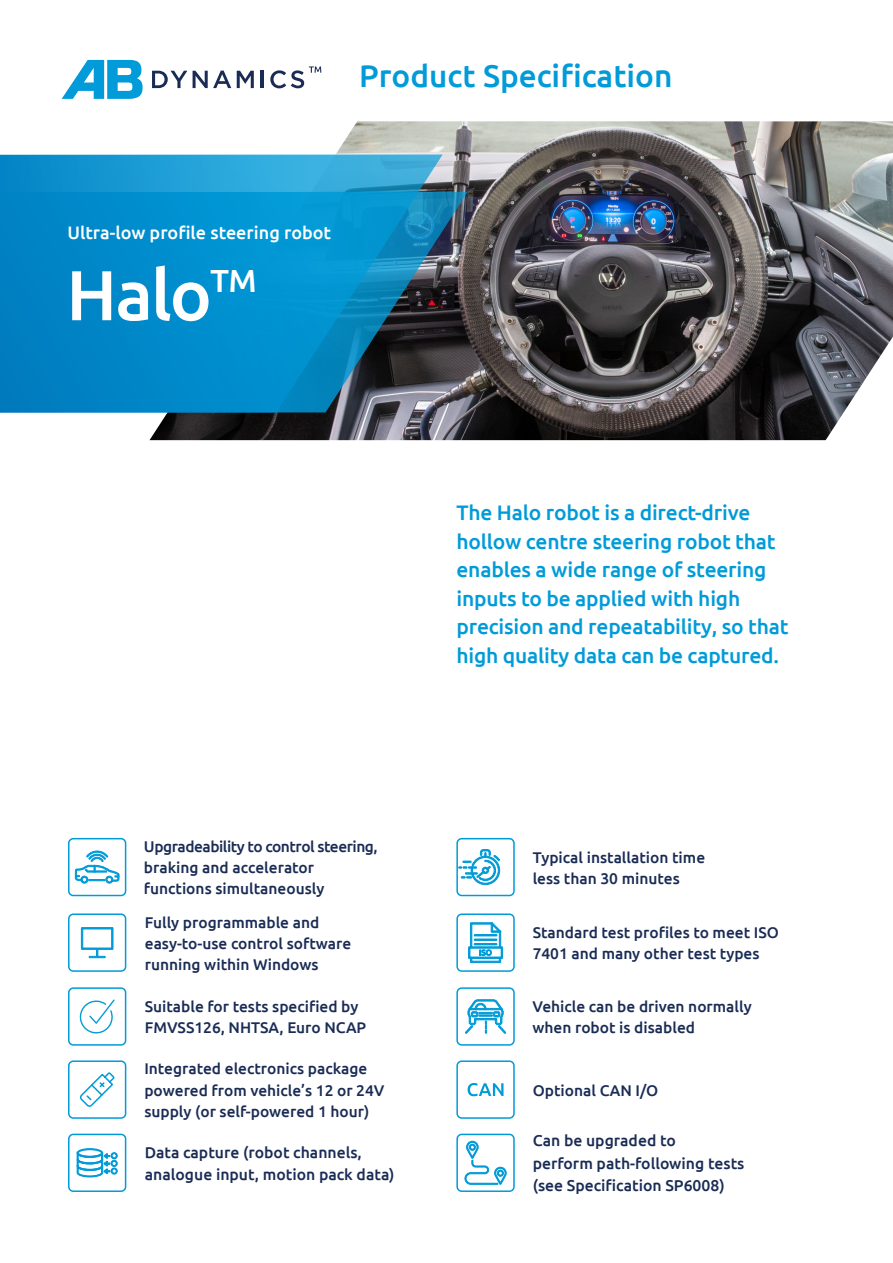
<style>
.page{position:relative;width:893px;height:1263px;background:#fff}
.page>*{position:absolute;margin:0;border:0;box-sizing:border-box;transform-origin:0 0}
.t1{font:500 70.5px "Ubuntu";color:#fff}
.t2{font:500 31.5px "Ubuntu";color:#009bd8}
.t3{font:500 21px/28.5px "Ubuntu";letter-spacing:-.01em;color:#009bd8}
.t4{font:500 18px "Ubuntu";color:#fff}
.Spec{font:500 15.75px/22.5px "Ubuntu";color:#1a2c55}
.Spec-2{font:500 15.45px/21.1px "Ubuntu";color:#1a2c55}
.Spec-3{font:500 15.45px "Ubuntu";letter-spacing:-.03em;color:#1a2c55}
</style>
<div class="page">
<img style="left:150px;top:121px;width:743px;height:319px">
<svg style="left:0;top:155px;width:443px;height:37px;background:#28a0d3"></svg>
<svg style="left:0;top:192px;width:468px;height:220px;background:#0c80b6"></svg>
<svg style="left:465px;top:1141px;width:41px;height:44px"></svg>
<svg style="left:77px;top:1148px;width:41px;height:29px"></svg>
<svg style="left:152px;top:71px;width:35px;height:17px"></svg>
<svg style="left:193px;top:71px;width:38px;height:17px"></svg>
<svg style="left:237px;top:71px;width:17px;height:17px"></svg>
<hr style="left:261px;top:71px;width:3px;height:17px;background:#1a2c55">
<svg style="left:62px;top:60px;width:81px;height:39px"></svg>
<svg style="left:270px;top:66px;width:51px;height:22px"></svg>
<div style="left:456px;top:1134px;width:59px;height:58px;border:2px solid #009bd8;border-radius:5px"></div>
<svg style="left:459px;top:849px;width:41px;height:36px"></svg>
<svg style="left:75px;top:851px;width:44px;height:32px"></svg>
<div style="left:456px;top:838px;width:59px;height:58px;border:2px solid #009bd8;border-radius:5px"></div>
<div style="left:68px;top:838px;width:58px;height:58px;border:2px solid #009bd8;border-radius:5px"></div>
<svg style="left:81px;top:927px;width:32px;height:31px"></svg>
<svg style="left:468px;top:922px;width:35px;height:41px"></svg>
<div style="left:456px;top:913px;width:59px;height:59px;border:2px solid #009bd8;border-radius:5px"></div>
<div style="left:68px;top:913px;width:58px;height:59px;border:2px solid #009bd8;border-radius:5px"></div>
<svg style="left:465px;top:999px;width:41px;height:35px"></svg>
<svg style="left:80px;top:999px;width:35px;height:34px"></svg>
<div style="left:456px;top:987px;width:59px;height:59px;border:2px solid #009bd8;border-radius:5px"></div>
<div style="left:68px;top:987px;width:58px;height:59px;border:2px solid #009bd8;border-radius:5px"></div>
<svg style="left:79px;top:1072px;width:36px;height:35px"></svg>
<svg style="left:468px;top:1083px;width:35px;height:13px"></svg>
<div style="left:456px;top:1060px;width:59px;height:59px;border:2px solid #009bd8;border-radius:5px"></div>
<div style="left:68px;top:1060px;width:58px;height:59px;border:2px solid #009bd8;border-radius:5px"></div>
<div style="left:68px;top:1134px;width:58px;height:58px;border:2px solid #009bd8;border-radius:5px"></div>
<p class="t2" style="left:359px;top:56px;width:315px">Product Specification</p>
<p class="t4" style="left:67px;top:221px;width:265px">Ultra-low profile steering robot</p>
<p class="t1" style="left:66px;top:251px;width:192px">Halo<sup>TM</sup></p>
<p class="t3" style="left:456px;top:498px;width:295px">The Halo robot is a direct-drive</p>
<p class="t3" style="left:456px;top:526px;width:321px">hollow centre steering robot that enables a wide range of steering</p>
<p class="t3" style="left:456px;top:583px;width:285px">inputs to be applied with high</p>
<p class="t3" style="left:456px;top:612px;width:334px">precision and repeatability, so that</p>
<p class="t3" style="left:456px;top:640px;width:324px">high quality data can be captured.</p>
<p class="Spec-3" style="left:144px;top:837px;width:235px">Upgradeability to control steering,</p>
<p class="Spec-2" style="left:144px;top:856px;width:182px">braking and accelerator functions simultaneously</p>
<p class="Spec-2" style="left:145px;top:911px;width:208px">Fully programmable and easy-to-use control software running within Windows</p>
<p class="Spec-2" style="left:533px;top:921px;width:248px">Standard test profiles to meet ISO<br>7401 and many other test types</p>
<p class="Spec-2" style="left:532px;top:995px;width:221px">Vehicle can be driven normally when robot is disabled</p>
<p class="Spec-2" style="left:533px;top:846px;width:174px">Typical installation time less than 30 minutes</p>
<p class="Spec-2" style="left:145px;top:995px;width:223px">Suitable for tests specified by<br>FMVSS126, NHTSA, Euro NCAP</p>
<p class="Spec-2" style="left:144px;top:1058px;width:242px">Integrated electronics package powered from vehicle’s 12 or 24V supply (or self-powered 1 hour)</p>
<p class="Spec" style="left:145px;top:1140px;width:251px">Data capture (robot channels, analogue input, motion pack data)</p>
<p class="Spec-2" style="left:533px;top:1079px;width:127px">Optional CAN I/O</p>
<p class="Spec" style="left:533px;top:1129px;width:145px">Can be upgraded to</p>
<p class="Spec" style="left:533px;top:1151px;width:213px">perform path-following tests (see Specification SP6008)</p>
</div>
